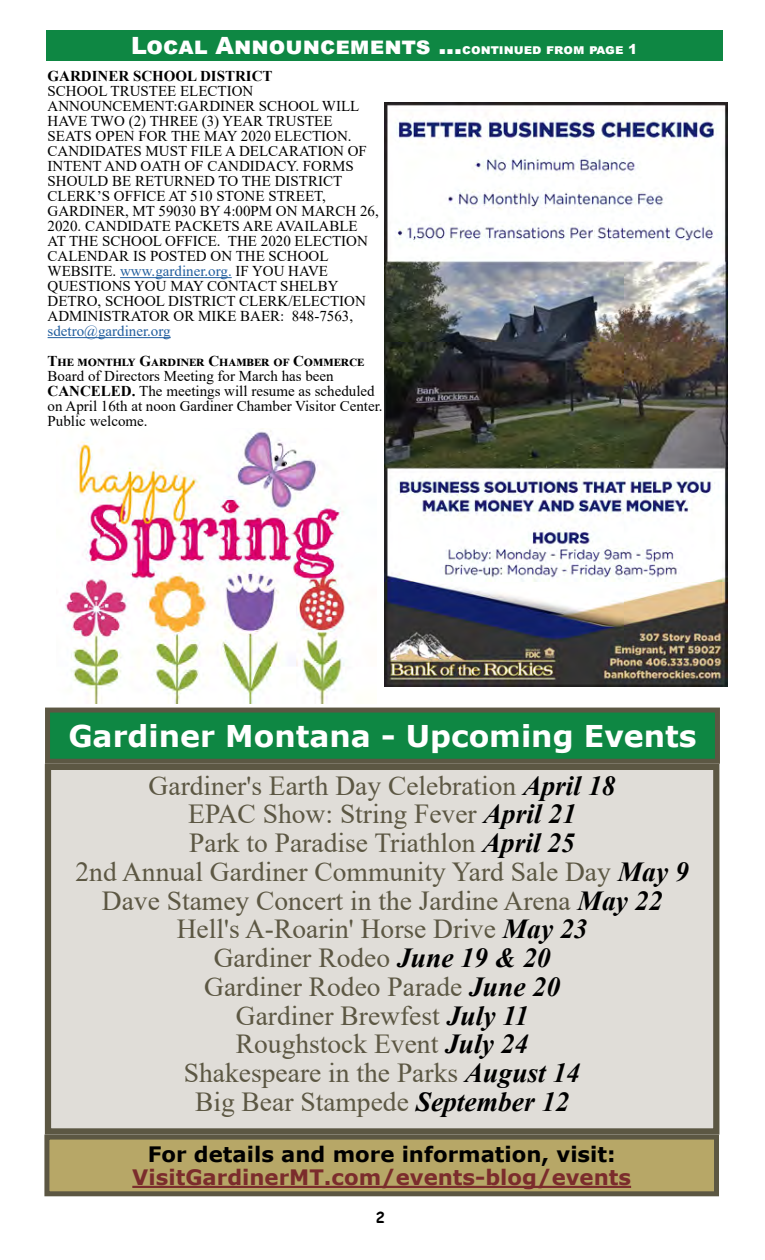
<style>
.page{position:relative;width:765px;height:1260px;background:#fff}
.page>*{position:absolute;margin:0;border:0;box-sizing:border-box;transform-origin:0 0}
.t1{font:700 30px "Verdana";color:#fff}
.t2{font:27.5px/28.8px "Times New Roman";color:#5c5743;text-align:center}
.t3{font:900 23.75px "Arial";color:#fff}
.t4{font:700 21.25px "Verdana";color:#7b2c2c}
.t5{font:700 21.25px "Verdana";color:#000}
.t6{font:15px/15px "Times New Roman";color:#000}
.t7{font:700 15px "Times New Roman";letter-spacing:.025em;color:#000}
.t8{font:700 15px "Times New Roman";color:#000}
.t9{font:15px "Times New Roman";color:#215e9e}
.t10{font:700 15px "Comic Sans MS";color:#000}
.s1{font-size:13.75px}
.s2{color:#215e9e}
.s3{font-weight:700}
.s4{font-weight:700;font-style:italic;color:#000}
</style>
<div class="page">
<div style="left:46px;top:30px;width:676px;height:31px;background:#0e8743"></div>
<hr style="left:120px;top:277px;width:112px;height:1px;background:#215e9e">
<hr style="left:48px;top:337px;width:123px;height:1px;background:#215e9e">
<div style="left:48px;top:767px;width:668px;height:364px;background:#e0ddd8"></div>
<div style="left:45px;top:764px;width:674px;height:371px;border:6px solid #5c5743"></div>
<div style="left:48px;top:710px;width:669px;height:51px;background:#0e8743"></div>
<div style="left:45px;top:708px;width:675px;height:56px;border:5px solid #5c5743"></div>
<div style="left:47px;top:1137px;width:670px;height:57px;background:#b7a767"></div>
<hr style="left:132px;top:1186px;width:499px;height:2px;background:#7b2c2c">
<div style="left:44px;top:1135px;width:675px;height:61px;border:5px solid #5c5743"></div>
<img style="left:384px;top:102px;width:344px;height:585px">
<img style="left:65px;top:428px;width:285px;height:276px">
<h3 class="t3" style="left:131px;top:28px;width:508px">Local Announcements ...<span class="s1">continued from page 1</span></h3>
<p class="t8" style="left:48px;top:65px;width:227px">GARDINER SCHOOL DISTRICT</p>
<p class="t6" style="left:48px;top:83px;width:333px">SCHOOL TRUSTEE ELECTION ANNOUNCEMENT:GARDINER SCHOOL WILL HAVE TWO (2) THREE (3) YEAR TRUSTEE SEATS OPEN FOR THE MAY 2020 ELECTION.<br>CANDIDATES MUST FILE A DELCARATION OF INTENT AND OATH OF CANDIDACY. FORMS SHOULD BE RETURNED TO THE DISTRICT CLERK’S OFFICE AT 510 STONE STREET, GARDINER, MT 59030 BY 4:00PM ON MARCH 26, 2020. CANDIDATE PACKETS ARE AVAILABLE AT THE SCHOOL OFFICE. THE 2020 ELECTION CALENDAR IS POSTED ON THE SCHOOL WEBSITE. <span class="s2">www.gardiner.org.</span> IF YOU HAVE QUESTIONS YOU MAY CONTACT SHELBY DETRO, SCHOOL DISTRICT CLERK/ELECTION ADMINISTRATOR OR MIKE BAER: 848-7563,</p>
<p class="t9" style="left:48px;top:320px;width:125px">sdetro@gardiner.org</p>
<p class="t7" style="left:48px;top:350px;width:318px">The monthly Gardiner Chamber of Commerce</p>
<p class="t6" style="left:48px;top:368px;width:337px">Board of Directors Meeting for March has been <span class="s3">CANCELED.</span> The meetings will resume as scheduled on April 16th at noon Gardiner Chamber Visitor Center.<br>Public welcome.</p>
<h1 class="t1" style="left:68px;top:715px;width:630px">Gardiner Montana - Upcoming Events</h1>
<p class="t2" style="left:76px;top:770px;width:615px">Gardiner's Earth Day Celebration <span class="s4">April 18<br></span>EPAC Show: String Fever <span class="s4">April 21<br></span>Park to Paradise Triathlon <span class="s4">April 25<br></span>2nd Annual Gardiner Community Yard Sale Day <span class="s4">May 9<br></span>Dave Stamey Concert in the Jardine Arena <span class="s4">May 22<br></span>Hell's A-Roarin' Horse Drive <span class="s4">May 23<br></span>Gardiner Rodeo <span class="s4">June 19 &amp; 20<br></span>Gardiner Rodeo Parade <span class="s4">June 20<br></span>Gardiner Brewfest <span class="s4">July 11<br></span>Roughstock Event <span class="s4">July 24<br></span>Shakespeare in the Parks <span class="s4">August 14<br></span>Big Bear Stampede <span class="s4">September 12</span></p>
<h3 class="t5" style="left:148px;top:1139px;width:469px">For details and more information, visit:</h3>
<h3 class="t4" style="left:132px;top:1163px;width:500px">VisitGardinerMT.com/events-blog/events</h3>
<p class="t10" style="left:376px;top:1207px;width:11px">2</p>
</div>
